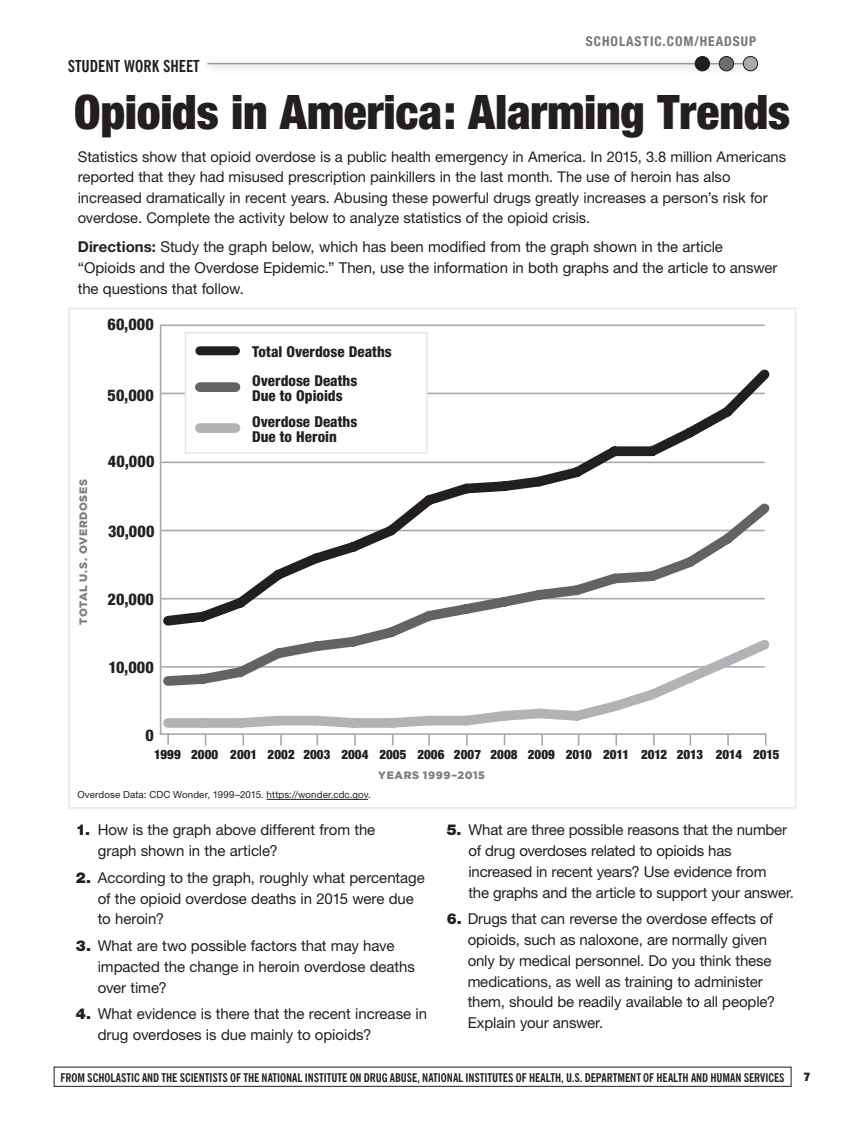
<style>
.page{position:relative;width:864px;height:1121px;background:#fff}
.page>*{position:absolute;margin:0;border:0;box-sizing:border-box;transform-origin:0 0}
.t1{font:900 condensed 47.55px "Helvetica Neue";letter-spacing:-.005em;color:#231f20}
.t2{font:700 condensed 16.5px "News Gothic BT";color:#231f20}
.t3{font:800 condensed 16.2px "Helvetica Neue";letter-spacing:.01em;color:#231f20}
.t4{font:15px/20.9px "Helvetica Neue";letter-spacing:-.01em;color:#231f20}
.t5{font:800 condensed 15px/28.8px "Helvetica Neue";color:#231f20}
.t6{font:14.85px/20.2px "Helvetica Neue";letter-spacing:-.005em;color:#231f20}
.t7{font:700 condensed 13.5px "Helvetica Neue";letter-spacing:.07em;color:#757679}
.t8{font:900 condensed 12.9px "Helvetica Neue";color:#231f20}
.t9{font:700 condensed 12px "News Gothic BT";letter-spacing:-.005em;color:#231f20}
.t10{font:900 expanded 12px "Helvetica Neue";color:#231f20}
.t11{font:900 10.8px "Gotham";letter-spacing:.055em;color:#7c7e81}
.t12{font:9.75px "Helvetica Neue";letter-spacing:.01em;color:#231f20}
.s1{font-weight:700}
.s2{font-weight:900}
</style>
<div class="page">
<div style="left:68px;top:308px;width:728px;height:500px;background:#fff;border:2px solid #e5e6e8"></div>
<div style="left:202px;top:57px;width:563px;height:18px;background:#231f20;opacity:.75"></div>
<hr style="left:207px;top:63px;width:550px;height:1px;background:#757679">
<div style="left:743px;top:56px;width:15px;height:15px;background:#a8a9ad;border-radius:50%"></div>
<div style="left:743px;top:56px;width:15px;height:15px;border:1px solid #231f20;border-radius:50%"></div>
<div style="left:719px;top:56px;width:15px;height:15px;background:#6c6d70;border-radius:50%"></div>
<div style="left:719px;top:56px;width:15px;height:15px;border:1px solid #231f20;border-radius:50%"></div>
<div style="left:695px;top:56px;width:15px;height:15px;background:#231f20;border-radius:50%"></div>
<div style="left:695px;top:56px;width:15px;height:15px;border:1px solid #231f20;border-radius:50%"></div>
<hr style="left:165px;top:324px;width:600px;height:2px;background:#a8a9ad">
<hr style="left:160px;top:733px;width:607px;height:2px;background:#a8a9ad">
<svg style="left:765px;top:734px;width:2px;height:11px"></svg>
<svg style="left:727px;top:735px;width:2px;height:10px"></svg>
<svg style="left:653px;top:735px;width:2px;height:10px"></svg>
<svg style="left:615px;top:735px;width:2px;height:10px"></svg>
<svg style="left:541px;top:735px;width:2px;height:10px"></svg>
<svg style="left:466px;top:735px;width:2px;height:10px"></svg>
<svg style="left:428px;top:735px;width:2px;height:10px"></svg>
<svg style="left:392px;top:735px;width:2px;height:10px"></svg>
<svg style="left:354px;top:735px;width:2px;height:10px"></svg>
<svg style="left:280px;top:735px;width:2px;height:10px"></svg>
<svg style="left:242px;top:735px;width:2px;height:10px"></svg>
<div style="left:185px;top:332px;width:243px;height:122px;background:#fff;border:2px solid #e5e6e8"></div>
<div style="left:200px;top:346px;width:36px;height:9px;background:#231f20"></div>
<svg style="left:167px;top:733px;width:2px;height:11px"></svg>
<svg style="left:159px;top:360px;width:611px;height:135px"></svg>
<svg style="left:159px;top:495px;width:611px;height:137px"></svg>
<svg style="left:159px;top:632px;width:611px;height:101px"></svg>
<hr style="left:160px;top:324px;width:1px;height:410px;background:#a8a9ad">
<hr style="left:267px;top:799px;width:101px;height:1px;background:#231f20">
<p class="t7" style="left:586px;top:33px;width:172px">SCHOLASTIC.COM/HEADSUP</p>
<p class="t2" style="left:68px;top:56px;width:134px">STUDENT WORK SHEET</p>
<h1 class="t1" style="left:74px;top:82px;width:718px">Opioids in America: Alarming Trends</h1>
<p class="t6" style="left:78px;top:147px;width:710px">Statistics show that opioid overdose is a public health emergency in America. In 2015, 3.8 million Americans reported that they had misused prescription painkillers in the last month. The use of heroin has also increased dramatically in recent years. Abusing these powerful drugs greatly increases a person’s risk for overdose. Complete the activity below to analyze statistics of the opioid crisis.</p>
<p class="t4" style="left:78px;top:235px;width:701px"><span class="s1">Directions:</span> Study the graph below, which has been modified from the graph shown in the article “Opioids and the Overdose Epidemic.” Then, use the information in both graphs and the article to answer the questions that follow.</p>
<p class="t3" style="left:107px;top:314px;width:48px">60,000</p>
<p class="t3" style="left:108px;top:385px;width:48px">50,000</p>
<p class="t11" style="left:76px;top:624px;width:147px;rotate:-90deg">TOTAL U.S. OVERDOSES</p>
<p class="t3" style="left:108px;top:451px;width:48px">40,000</p>
<p class="t3" style="left:108px;top:521px;width:48px">30,000</p>
<p class="t3" style="left:108px;top:589px;width:48px">20,000</p>
<p class="t3" style="left:108px;top:657px;width:47px">10,000</p>
<p class="t5" style="left:252px;top:337px;width:141px">Total Overdose Deaths<br>Overdose Deaths</p>
<p class="t5" style="left:252px;top:382px;width:107px;line-height:26px">Due to Opioids<br>Overdose Deaths</p>
<p class="t5" style="left:252px;top:421px;width:86px">Due to Heroin</p>
<p class="t3" style="left:145px;top:725px;width:10px">0</p>
<p class="t8" style="left:154px;top:746px;width:627px">1999 2000 2001 2002 2003 2004 2005 2006 2007 2008 2009 2010 2011 2012 2013 2014 2015</p>
<p class="t11" style="left:378px;top:768px;width:108px">YEARS 1999–2015</p>
<p class="t12" style="left:77px;top:789px;width:295px">Overdose Data: CDC Wonder, 1999–2015. https://wonder.cdc.gov.</p>
<p class="t4" style="left:98px;top:819px;width:279px;text-indent:-22px"><span class="s2">1.</span> How is the graph above different from the graph shown in the article?</p>
<p class="t4" style="left:98px;top:866px;width:329px;text-indent:-22px"><span class="s2">2.</span> According to the graph, roughly what percentage of the opioid overdose deaths in 2015 were due to heroin?</p>
<p class="t4" style="left:98px;top:935px;width:319px;text-indent:-22px"><span class="s2">3.</span> What are two possible factors that may have impacted the change in heroin overdose deaths over time?</p>
<p class="t4" style="left:98px;top:1003px;width:331px;text-indent:-22px"><span class="s2">4.</span> What evidence is there that the recent increase in drug overdoses is due mainly to opioids?</p>
<p class="t4" style="left:469px;top:819px;width:327px;text-indent:-22px"><span class="s2">5.</span> What are three possible reasons that the number of drug overdoses related to opioids has increased in recent years? Use evidence from<br>the graphs and the article to support your answer.</p>
<p class="t4" style="left:468px;top:908px;width:309px;text-indent:-21px"><span class="s2">6.</span> Drugs that can reverse the overdose effects of opioids, such as naloxone, are normally given only by medical personnel. Do you think these medications, as well as training to administer them, should be readily available to all people?<br>Explain your answer.</p>
<p class="t9" style="left:60px;top:1069px;width:726px">FROM SCHOLASTIC AND THE SCIENTISTS OF THE NATIONAL INSTITUTE ON DRUG ABUSE, NATIONAL INSTITUTES OF HEALTH, U.S. DEPARTMENT OF HEALTH AND HUMAN SERVICES</p>
<p class="t10" style="left:804px;top:1069px;width:8px">7</p>
</div>
